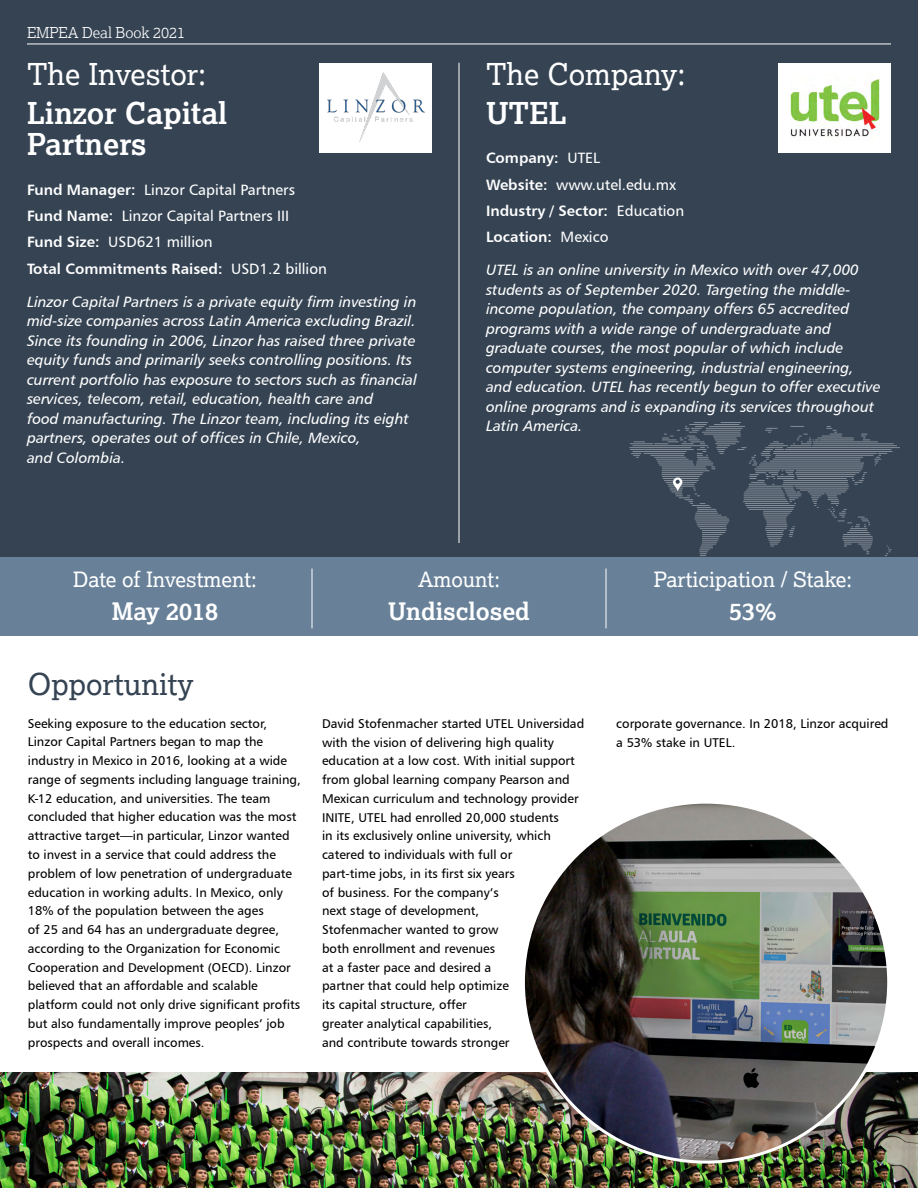
<style>
.page{position:relative;width:918px;height:1188px;background:#fff}
.page>*{position:absolute;margin:0;border:0;box-sizing:border-box;transform-origin:0 0}
.t1{font:700 30px/31.5px "Lexia";color:#fff}
.t2{font:30px "Lexia";color:#fff}
.t3{font:30px "Lexia";color:#354353}
.t4{font:700 24px "Lexia";color:#fff}
.t5{font:21px "Lexia";color:#fff}
.t6{font:15px/19.5px "Humanist 777 BT Italic B";color:#fff}
.t7{font:15px/26.2px "Humanist 777 BT Roman B";color:#fff}
.t8{font:15px/26.2px "Humanist 777 BT Bold B";color:#fff}
.t9{font:300 15px "Lexia";letter-spacing:-.01em;color:#fff}
.t10{font:12.75px/18.8px "Humanist 777 BT Roman B";color:#000}
.s1{font-family:"Humanist 777 BT Bold B"}
.s2{font-family:"Humanist 777 BT Roman B"}
</style>
<div class="page">
<div style="left:0;top:0;width:918px;height:557px;background:#354353"></div>
<hr style="left:629px;top:447px;width:62px;height:1px;background:#fff">
<hr style="left:813px;top:443px;width:81px;height:1px;background:#fff">
<hr style="left:812px;top:445px;width:85px;height:1px;background:#fff">
<hr style="left:787px;top:447px;width:113px;height:1px;background:#fff">
<hr style="left:773px;top:451px;width:120px;height:1px;background:#fff">
<svg style="left:630px;top:422px;width:262px;height:134px"></svg>
<hr style="left:27px;top:44px;width:864px;height:1px;background:#fff">
<div style="left:0;top:557px;width:918px;height:79px;background:#688199"></div>
<hr style="left:312px;top:569px;width:1px;height:59px;background:#fff">
<hr style="left:606px;top:569px;width:1px;height:59px;background:#fff">
<hr style="left:459px;top:63px;width:1px;height:480px;background:#fff">
<div style="left:779px;top:63px;width:112px;height:89px;background:#fff"></div>
<img style="left:791px;top:79px;width:88px;height:58px">
<div style="left:320px;top:63px;width:112px;height:89px;background:#fff"></div>
<img style="left:327px;top:73px;width:98px;height:69px">
<img style="left:0;top:1073px;width:918px;height:115px">
<img style="left:523px;top:805px;width:366px;height:357px">
<p class="t9" style="left:27px;top:23px;width:160px">EMPEA Deal Book 2021</p>
<h1 class="t2" style="left:27px;top:56px;width:181px">The Investor:</h1>
<h1 class="t1" style="left:27px;top:96px;width:202px">Linzor Capital<br>Partners</h1>
<p class="t7" style="left:27px;top:176px;width:269px"><span class="s1">Fund Manager:</span> Linzor Capital Partners<br><span class="s1">Fund Name:</span> Linzor Capital Partners III<br><span class="s1">Fund Size:</span> USD621 million</p>
<p class="t8" style="left:27px;top:255px;width:301px">Total Commitments Raised: <span class="s2">USD1.2 billion</span></p>
<p class="t6" style="left:27px;top:291px;width:391px">Linzor Capital Partners is a private equity firm investing in mid-size companies across Latin America excluding Brazil.<br>Since its founding in 2006, Linzor has raised three private equity funds and primarily seeks controlling positions. Its current portfolio has exposure to sectors such as financial services, telecom, retail, education, health care and<br>food manufacturing. The Linzor team, including its eight partners, operates out of offices in Chile, Mexico,<br>and Colombia.</p>
<h1 class="t2" style="left:486px;top:56px;width:201px">The Company:</h1>
<h1 class="t1" style="left:486px;top:96px;width:82px">UTEL</h1>
<p class="t8" style="left:486px;top:145px;width:116px">Company: <span class="s2">UTEL</span></p>
<p class="t7" style="left:486px;top:171px;width:192px"><span class="s1">Website:</span> www.utel.edu.mx</p>
<p class="t8" style="left:486px;top:197px;width:200px">Industry / Sector: <span class="s2">Education<br></span>Location: <span class="s2">Mexico</span></p>
<p class="t6" style="left:486px;top:260px;width:396px">UTEL is an online university in Mexico with over 47,000 students as of September 2020. Targeting the middle&shy;income population, the company offers 65 accredited programs with a wide range of undergraduate and graduate courses, the most popular of which include computer systems engineering, industrial engineering, and education. UTEL has recently begun to offer executive online programs and is expanding its services throughout Latin America.</p>
<h3 class="t5" style="left:73px;top:566px;width:185px">Date of Investment:</h3>
<h2 class="t4" style="left:112px;top:597px;width:108px">May 2018</h2>
<h3 class="t5" style="left:418px;top:566px;width:83px">Amount:</h3>
<h2 class="t4" style="left:388px;top:597px;width:143px">Undisclosed</h2>
<h3 class="t5" style="left:654px;top:566px;width:200px">Participation / Stake:</h3>
<h2 class="t4" style="left:729px;top:597px;width:49px">53%</h2>
<h1 class="t3" style="left:28px;top:666px;width:167px">Opportunity</h1>
<p class="t10" style="left:28px;top:714px;width:274px">Seeking exposure to the education sector, Linzor Capital Partners began to map the industry in Mexico in 2016, looking at a wide range of segments including language training, K-12 education, and universities. The team concluded that higher education was the most attractive target—in particular, Linzor wanted to invest in a service that could address the problem of low penetration of undergraduate education in working adults. In Mexico, only 18% of the population between the ages<br>of 25 and 64 has an undergraduate degree, according to the Organization for Economic Cooperation and Development (OECD). Linzor believed that an affordable and scalable platform could not only drive significant profits but also fundamentally improve peoples’ job prospects and overall incomes.</p>
<p class="t10" style="left:322px;top:714px;width:264px">David Stofenmacher started UTEL Universidad with the vision of delivering high quality education at a low cost. With initial support from global learning company Pearson and Mexican curriculum and technology provider INITE, UTEL had enrolled 20,000 students<br>in its exclusively online university, which catered to individuals with full or<br>part-time jobs, in its first six years<br>of business. For the company’s<br>next stage of development,<br>Stofenmacher wanted to grow<br>both enrollment and revenues<br>at a faster pace and desired a<br>partner that could help optimize<br>its capital structure, offer<br>greater analytical capabilities,<br>and contribute towards stronger</p>
<p class="t10" style="left:616px;top:714px;width:274px">corporate governance. In 2018, Linzor acquired a 53% stake in UTEL.</p>
</div>
